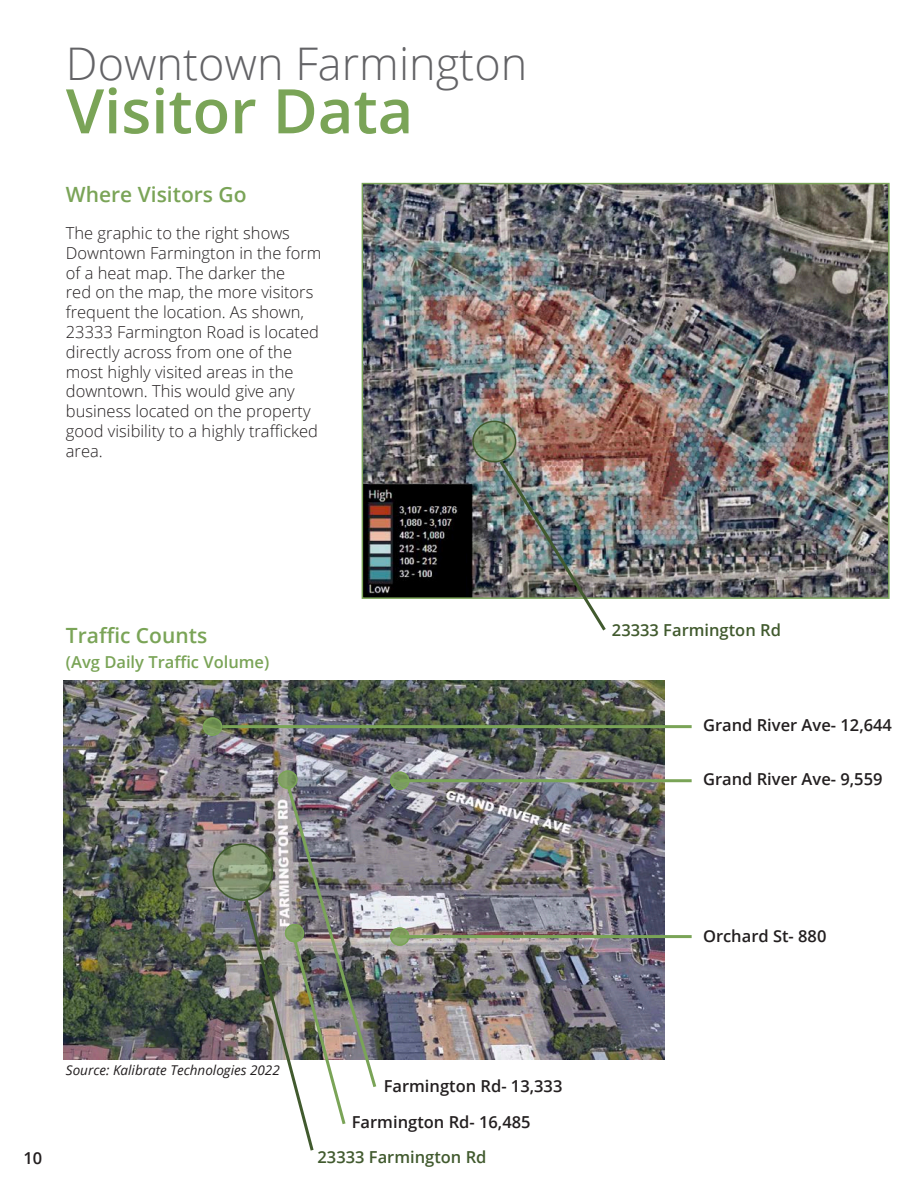
<style>
.page{position:relative;width:918px;height:1188px;background:#fff}
.page>*{position:absolute;margin:0;border:0;box-sizing:border-box;transform-origin:0 0}
.t1{font:600 61.5px "Open Sans";color:#7aa457}
.t2{font:300 45px "Open Sans";color:#636366}
.t3{font:600 21px "Open Sans";color:#7aa457}
.t4{font:300 16.5px/19.8px "Open Sans";color:#231f20}
.t5{font:600 16.5px "Open Sans";color:#231f20}
.t6{font:600 16.5px "Open Sans";color:#415a2e}
.t7{font:600 16.5px "Open Sans";color:#7aa457}
.t8{font:italic 13.5px "Open Sans";color:#231f20}
</style>
<div class="page">
<img style="left:365px;top:186px;width:522px;height:410px">
<div style="left:362px;top:183px;width:528px;height:416px;border:2px solid #7aa457"></div>
<svg style="left:473px;top:421px;width:43px;height:41px"></svg>
<div style="left:472px;top:421px;width:44px;height:41px;border:2px solid #415a2e;border-radius:50%"></div>
<img style="left:497px;top:458px;width:112px;height:173px">
<img style="left:64px;top:680px;width:601px;height:380px">
<svg style="left:213px;top:843px;width:60px;height:58px"></svg>
<div style="left:213px;top:843px;width:60px;height:58px;border:2px solid #415a2e;border-radius:50%"></div>
<svg style="left:278px;top:770px;width:19px;height:19px"></svg>
<div style="left:278px;top:770px;width:19px;height:19px;border:2px solid #7aa457;border-radius:50%"></div>
<img style="left:243px;top:783px;width:136px;height:368px">
<svg style="left:203px;top:717px;width:19px;height:19px"></svg>
<div style="left:203px;top:717px;width:19px;height:19px;border:2px solid #7aa457;border-radius:50%"></div>
<svg style="left:390px;top:772px;width:19px;height:18px"></svg>
<div style="left:390px;top:772px;width:19px;height:18px;border:2px solid #7aa457;border-radius:50%"></div>
<hr style="left:222px;top:725px;width:470px;height:3px;background:#7aa457">
<hr style="left:399px;top:779px;width:293px;height:3px;background:#7aa457">
<svg style="left:390px;top:927px;width:19px;height:19px"></svg>
<div style="left:390px;top:927px;width:19px;height:19px;border:2px solid #7aa457;border-radius:50%"></div>
<hr style="left:399px;top:935px;width:293px;height:3px;background:#7aa457">
<hr style="left:917px;top:0;width:1px;height:133px;background:#7aa457">
<p class="t2" style="left:66px;top:33px;width:463px">Downtown Farmington</p>
<p class="t1" style="left:66px;top:69px;width:349px">Visitor Data</p>
<p class="t3" style="left:66px;top:180px;width:182px">Where Visitors Go</p>
<p class="t4" style="left:66px;top:223px;width:257px">The graphic to the right shows<br>Downtown Farmington in the form of a heat map. The darker the<br>red on the map, the more visitors frequent the location. As shown,<br>23333 Farmington Road is located directly across from one of the most highly visited areas in the downtown. This would give any business located on the property good visibility to a highly trafficked area.</p>
<p class="t3" style="left:66px;top:621px;width:143px">Traffic Counts</p>
<p class="t7" style="left:66px;top:650px;width:205px">(Avg Daily Traffic Volume)</p>
<p class="t6" style="left:612px;top:619px;width:171px">23333 Farmington Rd</p>
<p class="t5" style="left:703px;top:714px;width:190px">Grand River Ave- 12,644</p>
<p class="t5" style="left:703px;top:768px;width:181px">Grand River Ave- 9,559</p>
<p class="t8" style="left:66px;top:1061px;width:215px">Source: Kalibrate Technologies 2022</p>
<p class="t5" style="left:23px;top:1146px;width:20px">10</p>
<p class="t5" style="left:384px;top:1075px;width:180px">Farmington Rd- 13,333</p>
<p class="t5" style="left:352px;top:1111px;width:180px">Farmington Rd- 16,485</p>
<p class="t6" style="left:318px;top:1146px;width:171px">23333 Farmington Rd</p>
<p class="t5" style="left:703px;top:925px;width:125px">Orchard St- 880</p>
</div>
